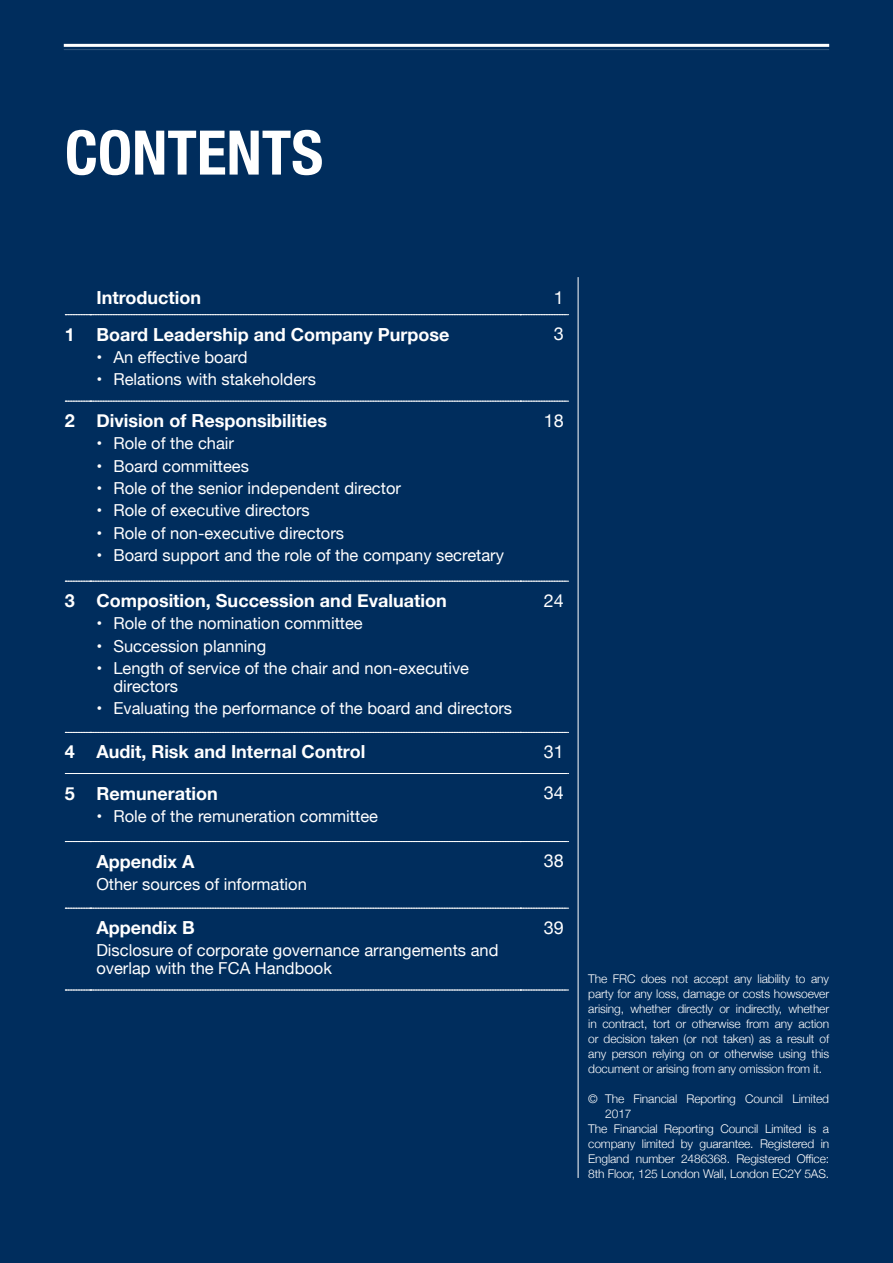
<style>
.page{position:relative;width:893px;height:1263px;background:#002d5d}
.page>*{position:absolute;margin:0;border:0;box-sizing:border-box;transform-origin:0 0}
.t1{font:700 condensed 61.5px "Helvetica Neue";color:#fff}
.t2{font:700 18px "Helvetica Neue";color:#fff}
.t3{font:18px "Helvetica Neue";color:#fff}
.t4{font:16.5px/18px "Helvetica Neue";color:#fff}
.t5{font:300 12px/15px "Helvetica Neue";letter-spacing:-.01em;color:#fff;text-align:justify}
</style>
<div class="page">
<svg style="left:65px;top:314px;width:504px;height:1px"></svg>
<svg style="left:65px;top:401px;width:504px;height:1px"></svg>
<svg style="left:65px;top:581px;width:504px;height:1px"></svg>
<svg style="left:65px;top:732px;width:504px;height:1px"></svg>
<svg style="left:65px;top:773px;width:504px;height:1px"></svg>
<svg style="left:65px;top:841px;width:504px;height:1px"></svg>
<svg style="left:65px;top:908px;width:504px;height:1px"></svg>
<svg style="left:65px;top:990px;width:504px;height:1px"></svg>
<hr style="left:64px;top:44px;width:765px;height:3px;background:#fff">
<hr style="left:64px;top:49px;width:765px;height:1px;background:#33577d">
<hr style="left:578px;top:277px;width:1px;height:901px;background:#fff">
<h1 class="t1" style="left:65px;top:102px;width:260px">CONTENTS</h1>
<p class="t2" style="left:96px;top:284px;width:106px">Introduction</p>
<p class="t3" style="left:554px;top:284px;width:12px">1</p>
<p class="t2" style="left:65px;top:320px;width:386px">1 Board Leadership and Company Purpose</p>
<p class="t4" style="left:96px;top:349px;width:153px">• An effective board</p>
<p class="t4" style="left:96px;top:371px;width:221px">• Relations with stakeholders</p>
<p class="t3" style="left:554px;top:321px;width:12px">3</p>
<p class="t2" style="left:65px;top:407px;width:264px">2 Division of Responsibilities</p>
<p class="t4" style="left:96px;top:435px;width:139px">• Role of the chair</p>
<p class="t4" style="left:96px;top:458px;width:154px">• Board committees</p>
<p class="t4" style="left:96px;top:480px;width:306px">• Role of the senior independent director</p>
<p class="t4" style="left:96px;top:502px;width:215px">• Role of executive directors</p>
<p class="t4" style="left:96px;top:525px;width:249px">• Role of non-executive directors</p>
<p class="t4" style="left:96px;top:547px;width:409px">• Board support and the role of the company secretary</p>
<p class="t2" style="left:65px;top:587px;width:383px">3 Composition, Succession and Evaluation</p>
<p class="t4" style="left:96px;top:615px;width:268px">• Role of the nomination committee</p>
<p class="t4" style="left:96px;top:638px;width:171px">• Succession planning</p>
<p class="t4" style="left:113px;top:660px;width:357px;text-indent:-17px">• Length of service of the chair and non-executive directors</p>
<p class="t4" style="left:96px;top:700px;width:417px">• Evaluating the performance of the board and directors</p>
<p class="t3" style="left:544px;top:407px;width:22px">18</p>
<p class="t3" style="left:544px;top:587px;width:22px">24</p>
<p class="t2" style="left:65px;top:738px;width:302px">4 Audit, Risk and Internal Control</p>
<p class="t3" style="left:544px;top:739px;width:22px">31</p>
<p class="t2" style="left:65px;top:779px;width:154px">5 Remuneration</p>
<p class="t4" style="left:96px;top:808px;width:283px">• Role of the remuneration committee</p>
<p class="t3" style="left:544px;top:780px;width:22px">34</p>
<p class="t2" style="left:96px;top:847px;width:99px">Appendix A</p>
<p class="t4" style="left:96px;top:876px;width:212px">Other sources of information</p>
<p class="t2" style="left:96px;top:914px;width:100px">Appendix B</p>
<p class="t4" style="left:96px;top:942px;width:404px">Disclosure of corporate governance arrangements and overlap with the FCA Handbook</p>
<p class="t3" style="left:544px;top:848px;width:22px">38</p>
<p class="t3" style="left:544px;top:914px;width:22px">39</p>
<p class="t5" style="left:588px;top:970px;width:242px">The FRC does not accept any liability to any party for any loss, damage or costs howsoever arising, whether directly or indirectly, whether in contract, tort or otherwise from any action or decision taken (or not taken) as a result of any person relying on or otherwise using this document or arising from any omission from it.</p>
<p class="t5" style="left:588px;top:1090px;width:242px">© The Financial Reporting Council Limited</p>
<p class="t5" style="left:605px;top:1105px;width:28px">2017</p>
<p class="t5" style="left:588px;top:1120px;width:242px">The Financial Reporting Council Limited is a</p>
<p class="t5" style="left:588px;top:1135px;width:242px">company limited by guarantee. Registered in</p>
<p class="t5" style="left:588px;top:1150px;width:242px">England number 2486368. Registered Office:</p>
<p class="t5" style="left:588px;top:1165px;width:242px">8th Floor, 125 London Wall, London EC2Y 5AS.</p>
</div>
